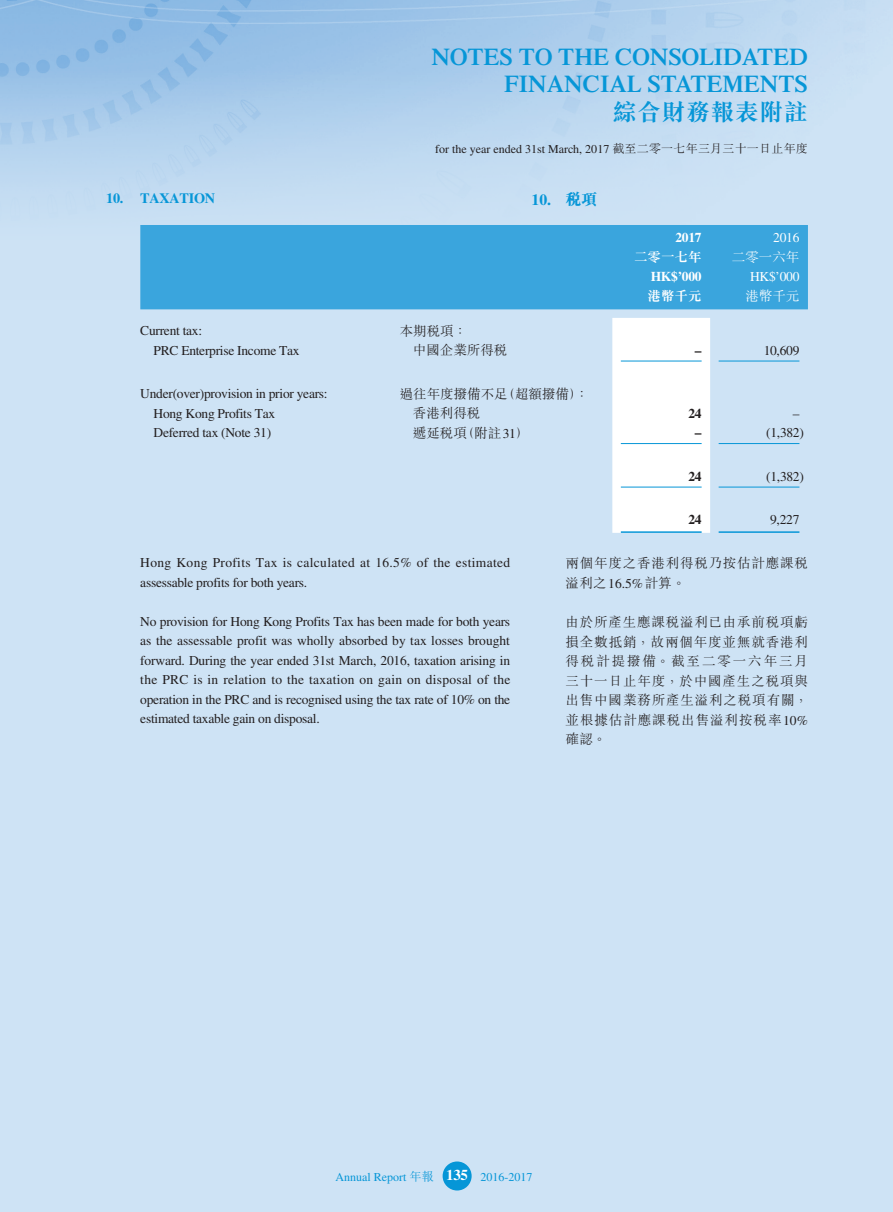
<style>
.page{position:relative;width:893px;height:1212px;background:#cee3f5}
.page>*{position:absolute;margin:0;border:0;box-sizing:border-box;transform-origin:0 0}
.t1{font:600 24px/27px "Times LT Std";color:#0696d7;text-align:right}
.t2{font:700 24px "M Sung HK";letter-spacing:.02em;color:#0696d7}
._001_H1_C{font:700 15.75px "Times LT Std";color:#0696d7}
._01_H1_E{font:700 14.25px "Times LT Std";letter-spacing:-.02em;color:#0696d7}
._00_txt_E{font:13.5px/19.5px "Times LT Std";letter-spacing:-.02em;color:#231f20;text-align:justify}
._000_txt_C{font:300 13.5px/19.5px "M Sung HK";letter-spacing:.065em;color:#231f20}
._50_Table_txt{font:13.5px "Times LT Std";letter-spacing:-.02em;color:#231f20}
._00_txt_E-2{font:13.5px/19.5px "Times LT Std";letter-spacing:.025em;color:#231f20}
._50_Table_txt-2{font:300 13.5px "M Sung HK";color:#231f20}
._50_Table_txt-3{font:700 13.5px "Times LT Std";letter-spacing:-.02em;color:#fff}
._50_Table_txt-4{font:13.5px "Times LT Std";letter-spacing:-.02em;color:#fff}
._50_Table_txt-5{font:700 13.5px "M Sung HK";color:#fff}
._50_Table_txt-6{font:300 13.5px "M Sung HK";color:#fff}
._50_Table_txt-7{font:700 13.5px "Times LT Std";color:#231f20}
.t3{font:12px "Times LT Std";color:#231f20}
.t4{font:12px "Times LT Std";color:#0696d7}
.s1{font-family:"M Sung HK";font-weight:300}
.s2{font-family:"M Sung HK";font-weight:800}
.s3{font-family:"Times LT Std";font-weight:400}
.s4{font-weight:700;font-size:15px;color:#fff}
</style>
<div class="page">
<img style="left:0;top:0;width:866px;height:207px">
<div style="left:443px;top:1161px;width:29px;height:29px;background:#0696d7;border-radius:50%"></div>
<div style="left:140px;top:225px;width:668px;height:84px;background:#3aa5dd"></div>
<div style="left:612px;top:318px;width:98px;height:215px;background:#fff"></div>
<hr style="left:621px;top:361px;width:81px;height:1px;background:#0696d7">
<hr style="left:719px;top:361px;width:80px;height:1px;background:#0696d7">
<hr style="left:621px;top:443px;width:81px;height:1px;background:#0696d7">
<hr style="left:719px;top:443px;width:80px;height:1px;background:#0696d7">
<hr style="left:621px;top:487px;width:81px;height:1px;background:#0696d7">
<hr style="left:719px;top:487px;width:80px;height:1px;background:#0696d7">
<hr style="left:621px;top:531px;width:81px;height:2px;background:#0696d7">
<hr style="left:719px;top:531px;width:80px;height:2px;background:#0696d7">
<p class="_01_H1_E" style="left:106px;top:190px;width:110px">10. TAXATION</p>
<h1 class="t1" style="left:432px;top:43px;width:378px">NOTES TO THE CONSOLIDATED<br>FINANCIAL STATEMENTS</h1>
<h1 class="t2" style="left:613px;top:100px;width:197px">綜合財務報表附註</h1>
<p class="t3" style="left:435px;top:142px;width:374px">for the year ended 31st March, 2017 <span class="s1">截至二零一七年三月三十一日止年度</span></p>
<p class="_001_H1_C" style="left:531px;top:191px;width:67px">10. <span class="s2">稅項</span></p>
<p class="_50_Table_txt-3" style="left:675px;top:230px;width:28px">2017</p>
<p class="_50_Table_txt-4" style="left:773px;top:230px;width:28px">2016</p>
<p class="_50_Table_txt-5" style="left:634px;top:251px;width:69px">二零一七年</p>
<p class="_50_Table_txt-6" style="left:732px;top:248px;width:69px">二零一六年</p>
<p class="_50_Table_txt-3" style="left:651px;top:269px;width:52px">HK$’000</p>
<p class="_50_Table_txt-4" style="left:750px;top:269px;width:51px">HK$’000</p>
<p class="_50_Table_txt-5" style="left:648px;top:290px;width:55px">港幣千元</p>
<p class="_50_Table_txt-6" style="left:745px;top:287px;width:55px">港幣千元</p>
<p class="_50_Table_txt" style="left:140px;top:323px;width:63px">Current tax:</p>
<p class="_50_Table_txt-2" style="left:400px;top:321px;width:69px">本期稅項：</p>
<p class="_50_Table_txt" style="left:154px;top:342px;width:148px">PRC Enterprise Income Tax</p>
<p class="_50_Table_txt-2" style="left:413px;top:341px;width:96px">中國企業所得稅</p>
<p class="_50_Table_txt-7" style="left:695px;top:342px;width:8px">–</p>
<p class="_50_Table_txt" style="left:764px;top:342px;width:37px">10,609</p>
<p class="_50_Table_txt" style="left:140px;top:386px;width:189px">Under(over)provision in prior years:</p>
<p class="_50_Table_txt-2" style="left:400px;top:384px;width:190px">過往年度撥備不足（超額撥備）：</p>
<p class="_50_Table_txt" style="left:154px;top:405px;width:123px">Hong Kong Profits Tax</p>
<p class="_50_Table_txt-2" style="left:413px;top:404px;width:69px">香港利得稅</p>
<p class="_50_Table_txt-7" style="left:688px;top:405px;width:15px">24</p>
<p class="_50_Table_txt" style="left:793px;top:405px;width:8px">–</p>
<p class="_50_Table_txt" style="left:154px;top:425px;width:119px">Deferred tax (Note 31)</p>
<p class="_50_Table_txt-2" style="left:413px;top:423px;width:118px">遞延稅項（附註<span class="s3">31</span>）</p>
<p class="_50_Table_txt-7" style="left:695px;top:424px;width:8px">–</p>
<p class="_50_Table_txt" style="left:766px;top:425px;width:39px">(1,382)</p>
<p class="_50_Table_txt-7" style="left:688px;top:468px;width:15px">24</p>
<p class="_50_Table_txt" style="left:766px;top:468px;width:39px">(1,382)</p>
<p class="_50_Table_txt-7" style="left:688px;top:511px;width:15px">24</p>
<p class="_50_Table_txt" style="left:770px;top:512px;width:31px">9,227</p>
<p class="_00_txt_E-2" style="left:140px;top:553px;width:371px">Hong Kong Profits Tax is calculated at 16.5% of the estimated assessable profits for both years.</p>
<p class="_00_txt_E" style="left:140px;top:611px;width:372px">No provision for Hong Kong Profits Tax has been made for both years as the assessable profit was wholly absorbed by tax losses brought forward. During the year ended 31st March, 2016, taxation arising in the PRC is in relation to the taxation on gain on disposal of the operation in the PRC and is recognised using the tax rate of 10% on the estimated taxable gain on disposal.</p>
<p class="_000_txt_C" style="left:566px;top:553px;width:244px">兩個年度之香港利得稅乃按估計應課稅溢利之<span class="s3">16.5%</span>計算。</p>
<p class="_000_txt_C" style="left:566px;top:611px;width:244px;text-align:justify">由於所產生應課稅溢利已由承前稅項虧損全數抵銷，故兩個年度並無就香港利得稅計提撥備。截至二零一六年三月三十一日止年度，於中國產生之稅項與出售中國業務所產生溢利之稅項有關，並根據估計應課稅出售溢利按稅率<span class="s3">10%</span>確認。</p>
<p class="t4" style="left:335px;top:1170px;width:198px">Annual Report <span class="s1">年報</span> <span class="s4">135</span> 2016-2017</p>
</div>
